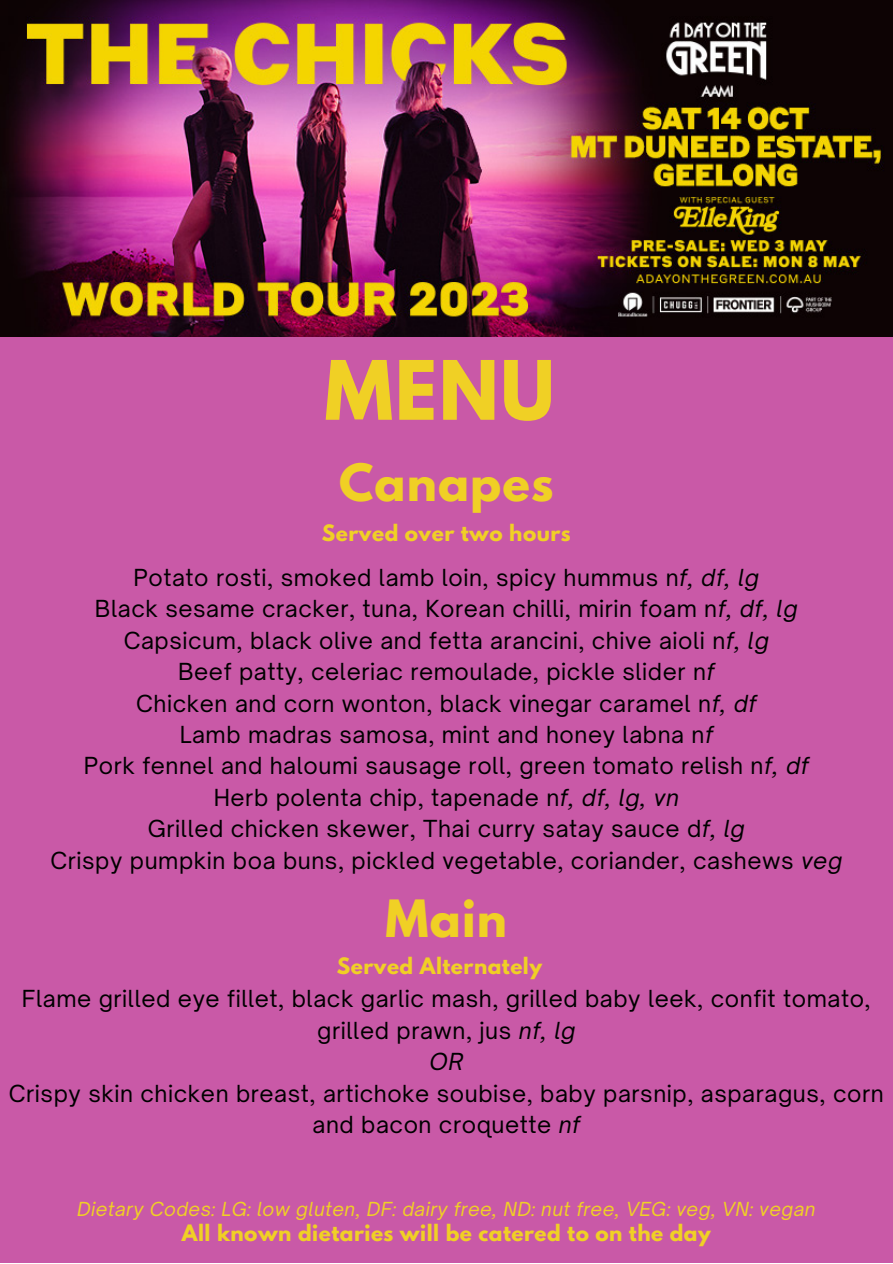
<style>
.page{position:relative;width:893px;height:1264px;background:#fff}
.page>*{position:absolute;margin:0;border:0;box-sizing:border-box;transform-origin:0 0}
.t1{font:700 72.45px "League Spartan";color:#f0d025}
.t2{font:700 45.45px "League Spartan";letter-spacing:.025em;color:#f0d025}
.t3{font:22.5px/31.5px "Open Sauce One";letter-spacing:.025em;color:#000;text-align:center}
.t4{font:700 20.1px "League Spartan";letter-spacing:.025em;color:#f0d025}
.t5{font:italic 18.6px "Open Sauce One";letter-spacing:.025em;color:#f0d025}
.s1{font-style:italic}
</style>
<div class="page">
<img style="left:0;top:0;width:892px;height:337px">
<div style="left:0;top:338px;width:892px;height:924px;background:#c959a7"></div>
<h1 class="t1" style="left:324px;top:354px;width:231px">MENU</h1>
<h2 class="t2" style="left:339px;top:460px;width:216px">Canapes</h2>
<p class="t4" style="left:322px;top:523px;width:250px">Served over two hours</p>
<p class="t3" style="left:50px;top:561px;width:793px">Potato rosti, smoked lamb loin, spicy hummus n<span class="s1">f, df, lg<br></span>Black sesame cracker, tuna, Korean chilli, mirin foam n<span class="s1">f, df, lg </span>Capsicum, black olive and fetta arancini, chive aioli n<span class="s1">f, lg<br></span>Beef patty, celeriac remoulade, pickle slider n<span class="s1">f<br></span>Chicken and corn wonton, black vinegar caramel n<span class="s1">f, df<br></span>Lamb madras samosa, mint and honey labna n<span class="s1">f<br></span>Pork fennel and haloumi sausage roll, green tomato relish n<span class="s1">f, df<br></span>Herb polenta chip, tapenade n<span class="s1">f, df, lg, vn<br></span>Grilled chicken skewer, Thai curry satay sauce d<span class="s1">f, lg<br></span>Crispy pumpkin boa buns, pickled vegetable, coriander, cashews <span class="s1">veg</span></p>
<h2 class="t2" style="left:385px;top:896px;width:123px">Main</h2>
<p class="t4" style="left:337px;top:955px;width:207px">Served Alternately</p>
<p class="t3" style="left:22px;top:982px;width:850px">Flame grilled eye fillet, black garlic mash, grilled baby leek, confit tomato, grilled prawn, jus <span class="s1">nf, lg<br>OR</span></p>
<p class="t3" style="left:9px;top:1077px;width:876px">Crispy skin chicken breast, artichoke soubise, baby parsnip, asparagus, corn and bacon croquette <span class="s1">nf</span></p>
<p class="t5" style="left:77px;top:1196px;width:739px">Dietary Codes: LG: low gluten, DF: dairy free, ND: nut free, VEG: veg, VN: vegan</p>
<p class="t4" style="left:182px;top:1222px;width:530px">All known dietaries will be catered to on the day</p>
</div>
